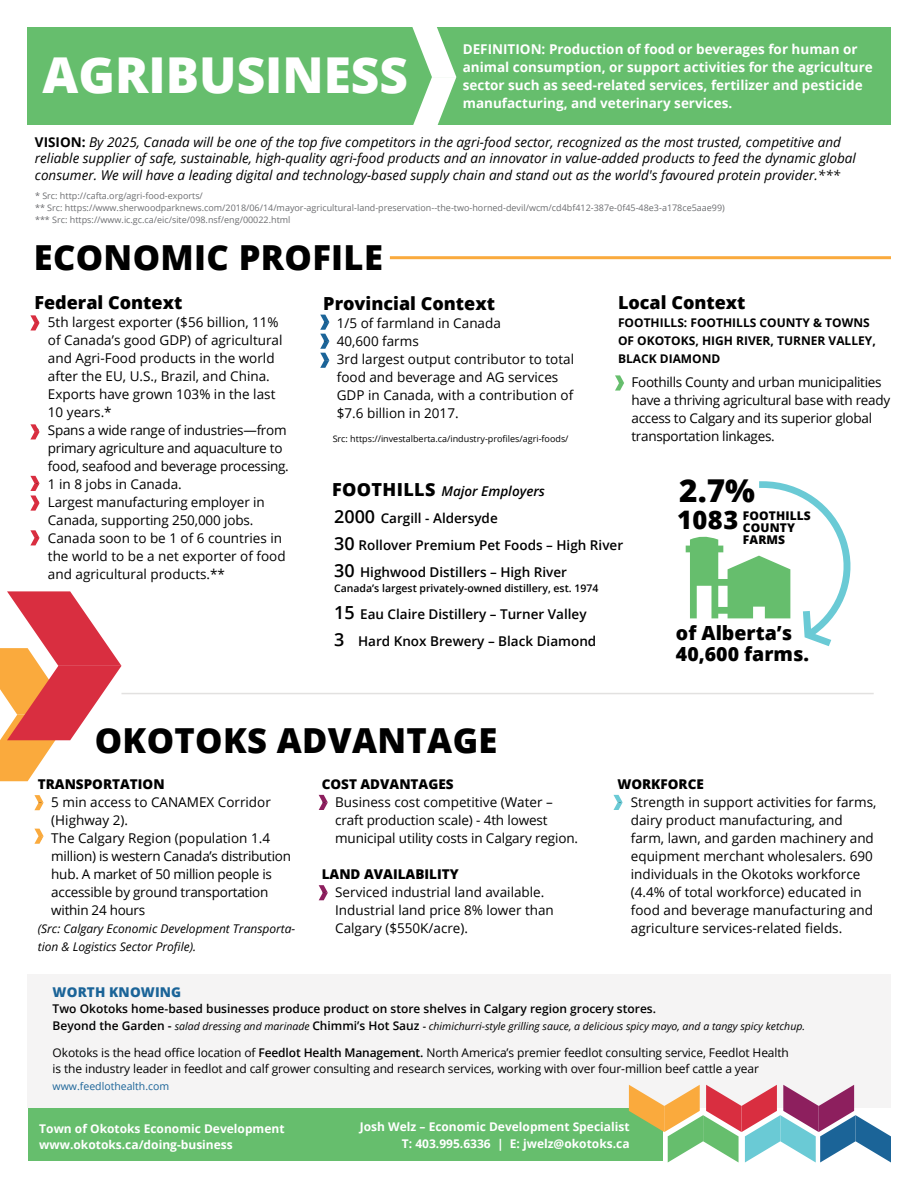
<style>
.page{position:relative;width:918px;height:1188px;background:#fff}
.page>*{position:absolute;margin:0;border:0;box-sizing:border-box;transform-origin:0 0}
.t1{font:800 49.5px "Open Sans";color:#fff}
.t2{font:800 34.5px "Open Sans";letter-spacing:.01em;color:#000}
.t3{font:800 31.5px "Open Sans";color:#000}
.t4{font:800 25.5px "Open Sans";color:#000}
.t5{font:800 19.5px/21px "Open Sans";color:#000}
.t6{font:800 18px "Open Sans";color:#000}
.t7{font:13.5px/18px "Open Sans";color:#000}
.t8{font:13.5px/18px "Open Sans";letter-spacing:-.02em;color:#000}
.t9{font:italic 13.5px/16.5px "Open Sans";color:#000}
.t10{font:700 13.5px/18px "Open Sans";color:#fff}
.t11{font:600 13.5px/27px "Open Sans";color:#000}
.t12{font:800 13.5px "Open Sans";color:#000}
.t13{font:italic 600 13.5px "Open Sans";color:#000}
.t14{font:800 13.5px "Open Sans";letter-spacing:.01em;color:#1b6498}
.t15{font:12px/16.5px "Open Sans";letter-spacing:-.01em;color:#000}
.t16{font:700 12px/16.5px "Open Sans";color:#fff}
.t17{font:600 12px "Open Sans";color:#000}
.t18{font:700 12px/18px "Open Sans";color:#000}
.t19{font:italic 12px/18px "Open Sans";color:#000}
.t20{font:800 12px/12px "Open Sans";letter-spacing:.01em;color:#000}
.t21{font:italic 10.5px "Open Sans";color:#000}
.t22{font:600 10.5px "Open Sans";color:#000}
.t23{font:10.5px "Open Sans";color:#1b6498}
.t24{font:9px/12px "Open Sans";color:#6d6e71}
.t25{font:9px "Open Sans";color:#000}
.s1{font-weight:700;font-style:normal}
.s2{font-weight:800;font-style:normal;font-size:18px}
.s3{font-size:18px}
.s4{font-weight:600;font-style:normal;font-size:12px}
.s5{font-weight:600;font-style:normal}
.s6{font-weight:600}
</style>
<div class="page">
<div style="left:27px;top:974px;width:864px;height:134px;background:#f5f4f4"></div>
<div style="left:28px;top:1109px;width:634px;height:52px;background:#66be6d"></div>
<svg style="left:629px;top:1085px;width:262px;height:78px"></svg>
<div style="left:27px;top:27px;width:864px;height:97px;background:#66be6d"></div>
<svg style="left:320px;top:315px;width:9px;height:53px"></svg>
<svg style="left:615px;top:375px;width:9px;height:16px"></svg>
<svg style="left:30px;top:315px;width:10px;height:15px"></svg>
<svg style="left:30px;top:424px;width:10px;height:15px"></svg>
<svg style="left:30px;top:476px;width:10px;height:35px"></svg>
<svg style="left:30px;top:530px;width:10px;height:15px"></svg>
<svg style="left:686px;top:481px;width:165px;height:165px"></svg>
<svg style="left:0;top:591px;width:122px;height:190px"></svg>
<svg style="left:412px;top:27px;width:44px;height:98px"></svg>
<hr style="left:390px;top:256px;width:501px;height:3px;background:#faaa3d">
<svg style="left:614px;top:795px;width:9px;height:15px"></svg>
<svg style="left:34px;top:795px;width:10px;height:15px"></svg>
<svg style="left:34px;top:829px;width:10px;height:15px"></svg>
<svg style="left:319px;top:795px;width:9px;height:15px"></svg>
<svg style="left:319px;top:885px;width:9px;height:15px"></svg>
<hr style="left:122px;top:693px;width:752px;height:1px;background:#e2e1e0">
<h1 class="t1" style="left:43px;top:38px;width:367px">AGRIBUSINESS</h1>
<p class="t10" style="left:463px;top:40px;width:412px">DEFINITION: Production of food or beverages for human or animal consumption, or support activities for the agriculture sector such as seed-related services, fertilizer and pesticide manufacturing, and veterinary services.</p>
<p class="t9" style="left:35px;top:133px;width:823px"><span class="s1">VISION:</span> By 2025, Canada will be one of the top five competitors in the agri-food sector, recognized as the most trusted, competitive and reliable supplier of safe, sustainable, high-quality agri-food products and an innovator in value-added products to feed the dynamic global consumer. We will have a leading digital and technology-based supply chain and stand out as the world's favoured protein provider.***</p>
<p class="t24" style="left:35px;top:189px;width:691px">* Src: http://cafta.org/agri-food-exports/<br>** Src: https://www.sherwoodparknews.com/2018/06/14/mayor-agricultural-land-preservation--the-two-horned-devil/wcm/cd4bf412-387e-0f45-48e3-a178ce5aae99) *** Src: https://www.ic.gc.ca/eic/site/098.nsf/eng/00022.html</p>
<h2 class="t2" style="left:34px;top:231px;width:351px">ECONOMIC PROFILE</h2>
<h3 class="t6" style="left:34px;top:289px;width:149px">Federal Context</h3>
<p class="t7" style="left:48px;top:313px;width:236px;text-indent:-14px">• 5th largest exporter ($56 billion, 11% of Canada’s good GDP) of agricultural and Agri-Food products in the world after the EU, U.S., Brazil, and China.<br>Exports have grown 103% in the last<br>10 years.*</p>
<p class="t8" style="left:48px;top:421px;width:242px;text-indent:-14px">• Spans a wide range of industries—from primary agriculture and aquaculture to food, seafood and beverage processing.</p>
<p class="t7" style="left:34px;top:475px;width:149px">• 1 in 8 jobs in Canada.</p>
<p class="t7" style="left:34px;top:493px;width:232px;text-align:center">• Largest manufacturing employer in<br>Canada, supporting 250,000 jobs.</p>
<p class="t7" style="left:48px;top:529px;width:239px;text-indent:-14px">• Canada soon to be 1 of 6 countries in the world to be a net exporter of food and agricultural products.**</p>
<h3 class="t6" style="left:618px;top:289px;width:129px">Local Context</h3>
<p class="t18" style="left:618px;top:314px;width:259px">FOOTHILLS: FOOTHILLS COUNTY &amp; TOWNS<br>OF OKOTOKS, HIGH RIVER, TURNER VALLEY,<br>BLACK DIAMOND</p>
<p class="t8" style="left:632px;top:373px;width:260px;text-indent:-14px">• Foothills County and urban municipalities have a thriving agricultural base with ready access to Calgary and its superior global transportation linkages.</p>
<h3 class="t6" style="left:323px;top:290px;width:173px">Provincial Context</h3>
<p class="t7" style="left:323px;top:314px;width:179px">• 1/5 of farmland in Canada</p>
<p class="t7" style="left:323px;top:332px;width:97px">• 40,600 farms</p>
<p class="t7" style="left:337px;top:350px;width:239px;text-indent:-14px">• 3rd largest output contributor to total food and beverage and AG services GDP in Canada, with a contribution of $7.6 billion in 2017.</p>
<p class="t25" style="left:333px;top:432px;width:237px">Src: https://investalberta.ca/industry-profiles/agri-foods/</p>
<h3 class="t3" style="left:679px;top:467px;width:77px">2.7%</h3>
<h3 class="t4" style="left:677px;top:500px;width:63px">1083</h3>
<p class="t13" style="left:332px;top:481px;width:214px"><span class="s2">FOOTHILLS</span> Major Employers</p>
<p class="t11" style="left:334px;top:504px;width:291px"><span class="s3">2000</span> Cargill - Aldersyde<br><span class="s3">30</span> Rollover Premium Pet Foods – High River<br><span class="s3">30</span> Highwood Distillers – High River</p>
<p class="t22" style="left:334px;top:581px;width:266px">Canada’s largest privately-owned distillery, est. 1974</p>
<p class="t11" style="left:334px;top:600px;width:264px"><span class="s3">15</span> Eau Claire Distillery – Turner Valley<br><span class="s3">3</span> Hard Knox Brewery – Black Diamond</p>
<p class="t20" style="left:743px;top:509px;width:69px">FOOTHILLS<br>COUNTY<br>FARMS</p>
<h3 class="t5" style="left:676px;top:621px;width:135px">of Alberta’s<br>40,600 farms.</h3>
<h2 class="t2" style="left:95px;top:714px;width:404px">OKOTOKS ADVANTAGE</h2>
<p class="t12" style="left:38px;top:774px;width:128px">TRANSPORTATION</p>
<p class="t7" style="left:51px;top:793px;width:221px;text-indent:-14px">• 5 min access to CANAMEX Corridor (Highway 2).</p>
<p class="t8" style="left:51px;top:829px;width:241px;text-indent:-14px">• The Calgary Region (population 1.4 million) is western Canada’s distribution hub. A market of 50 million people is accessible by ground transportation within 24 hours</p>
<p class="t19" style="left:38px;top:919px;width:259px">(Src: Calgary Economic Development Transporta&shy;tion &amp; Logistics Sector Profile).</p>
<p class="t12" style="left:322px;top:774px;width:133px">COST ADVANTAGES</p>
<p class="t7" style="left:335px;top:793px;width:244px;text-indent:-14px">• Business cost competitive (Water – craft production scale) - 4th lowest municipal utility costs in Calgary region.</p>
<p class="t12" style="left:322px;top:864px;width:138px">LAND AVAILABILITY</p>
<p class="t7" style="left:335px;top:883px;width:220px;text-indent:-14px">• Serviced industrial land available.<br>Industrial land price 8% lower than<br>Calgary ($550K/acre).</p>
<p class="t12" style="left:617px;top:774px;width:88px">WORKFORCE</p>
<p class="t7" style="left:631px;top:793px;width:247px;text-indent:-14px">• Strength in support activities for farms, dairy product manufacturing, and farm, lawn, and garden machinery and equipment merchant wholesalers. 690 individuals in the Okotoks workforce (4.4% of total workforce) educated in food and beverage manufacturing and agriculture services-related fields.</p>
<p class="t14" style="left:53px;top:982px;width:130px">WORTH KNOWING</p>
<p class="t17" style="left:53px;top:1001px;width:605px">Two Okotoks home-based businesses produce product on store shelves in Calgary region grocery stores.</p>
<p class="t21" style="left:53px;top:1019px;width:754px"><span class="s4">Beyond the Garden -</span> salad dressing and marinade <span class="s4">Chimmi’s Hot Sauz</span> <span class="s5">-</span> chimichurri-style grilling sauce, a delicious spicy mayo, and a tangy spicy ketchup.</p>
<p class="t15" style="left:53px;top:1044px;width:738px">Okotoks is the head office location of <span class="s6">Feedlot Health Management.</span> North America’s premier feedlot consulting service, Feedlot Health is the industry leader in feedlot and calf grower consulting and research services, working with over four-million beef cattle a year</p>
<p class="t23" style="left:53px;top:1079px;width:118px">www.feedlothealth.com</p>
<p class="t16" style="left:39px;top:1120px;width:247px">Town of Okotoks Economic Development www.okotoks.ca/doing-business</p>
<p class="t16" style="left:360px;top:1118px;width:271px;text-align:right">Josh Welz – Economic Development Specialist<br>T: 403.995.6336 | E: jwelz@okotoks.ca</p>
</div>
